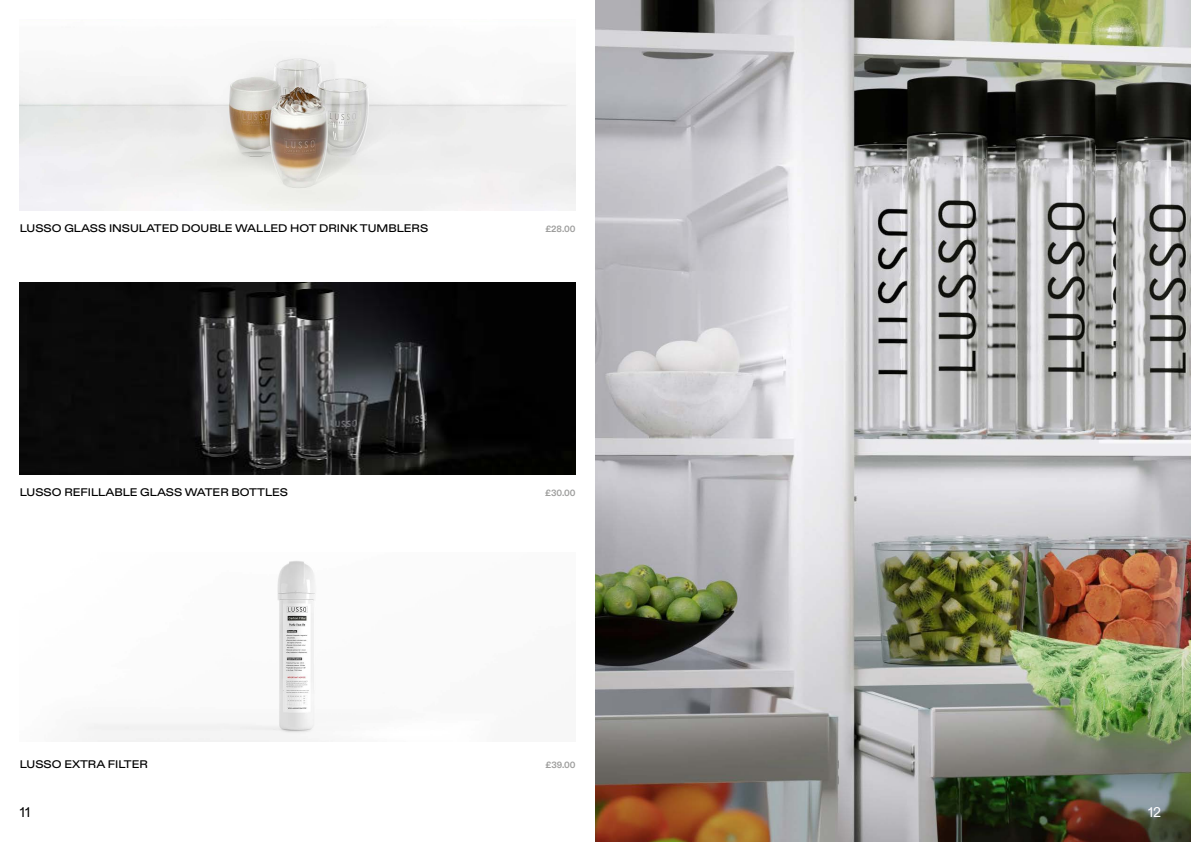
<style>
.page{position:relative;width:1191px;height:842px;background:#fff}
.page>*{position:absolute;margin:0;border:0;box-sizing:border-box;transform-origin:0 0}
.t1{font:14px "ABC Diatype";color:#000}
.t2{font:14px "ABC Diatype";color:#fff}
.t3{font:500 11px "ABC Diatype Extended";color:#000}
.t4{font:700 9px "ABC Diatype";color:#9d9d9c}
</style>
<div class="page">
<img style="left:595px;top:0;width:596px;height:842px">
<img style="left:20px;top:56px;width:555px;height:154px">
<img style="left:20px;top:283px;width:555px;height:192px">
<img style="left:82px;top:561px;width:236px;height:180px">
<p class="t3" style="left:20px;top:221px;width:410px">LUSSO GLASS INSULATED DOUBLE WALLED HOT DRINK TUMBLERS</p>
<p class="t4" style="left:545px;top:223px;width:32px">£28.00</p>
<p class="t3" style="left:20px;top:486px;width:270px">LUSSO REFILLABLE GLASS WATER BOTTLES</p>
<p class="t4" style="left:545px;top:488px;width:32px">£30.00</p>
<p class="t3" style="left:20px;top:758px;width:130px">LUSSO EXTRA FILTER</p>
<p class="t4" style="left:545px;top:760px;width:32px">£39.00</p>
<p class="t1" style="left:20px;top:804px;width:12px">11</p>
<p class="t2" style="left:1148px;top:804px;width:15px">12</p>
</div>
